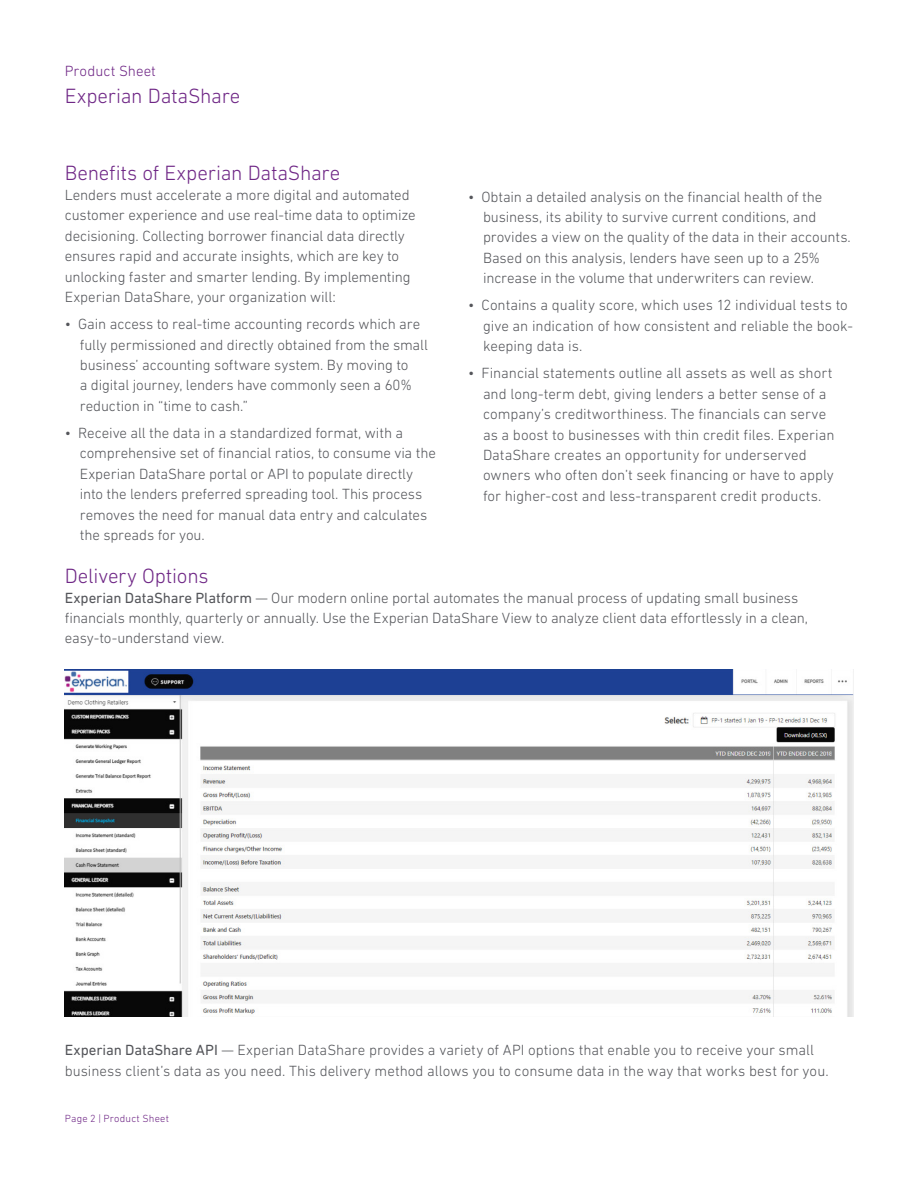
<style>
.page{position:relative;width:918px;height:1188px;background:#fff}
.page>*{position:absolute;margin:0;border:0;box-sizing:border-box;transform-origin:0 0}
.Headline_14_16{font:300 21px "DIN Next W1 G";letter-spacing:-.01em;color:#6f2786}
.Bullet{font:300 15px/20.4px "DIN Next W1 G";letter-spacing:-.005em;color:#54555a}
.t1{font:300 15px "DIN Next W1 G";letter-spacing:.005em;color:#6f2786}
.t2{font:300 10.5px "DIN Next W1 G";letter-spacing:.02em;color:#6f2786}
.s1{font-weight:400}
</style>
<div class="page">
<img style="left:65px;top:670px;width:788px;height:347px">
<p class="t1" style="left:65px;top:62px;width:93px">Product Sheet</p>
<h1 class="Headline_14_16" style="left:65px;top:83px;width:177px">Experian DataShare</h1>
<p class="Headline_14_16" style="left:65px;top:160px;width:277px">Benefits of Experian DataShare</p>
<p class="Bullet" style="left:65px;top:185px;width:352px">Lenders must accelerate a more digital and automated customer experience and use real-time data to optimize decisioning. Collecting borrower financial data directly ensures rapid and accurate insights, which are key to unlocking faster and smarter lending. By implementing Experian DataShare, your organization will:</p>
<p class="Bullet" style="left:80px;top:314px;width:350px;text-indent:-15px">• Gain access to real-time accounting records which are fully permissioned and directly obtained from the small business’ accounting software system. By moving to<br>a digital journey, lenders have commonly seen a 60% reduction in “time to cash.”</p>
<p class="Bullet" style="left:80px;top:422px;width:358px;text-indent:-15px">• Receive all the data in a standardized format, with a comprehensive set of financial ratios, to consume via the Experian DataShare portal or API to populate directly into the lenders preferred spreading tool. This process removes the need for manual data entry and calculates the spreads for you.</p>
<p class="Bullet" style="left:483px;top:186px;width:369px;text-indent:-15px">• Obtain a detailed analysis on the financial health of the business, its ability to survive current conditions, and provides a view on the quality of the data in their accounts.<br>Based on this analysis, lenders have seen up to a 25% increase in the volume that underwriters can review.</p>
<p class="Bullet" style="left:483px;top:295px;width:372px;text-indent:-15px">• Contains a quality score, which uses 12 individual tests to give an indication of how consistent and reliable the book&shy;keeping data is.</p>
<p class="Bullet" style="left:483px;top:363px;width:353px;text-indent:-15px">• Financial statements outline all assets as well as short and long-term debt, giving lenders a better sense of a company’s creditworthiness. The financials can serve as a boost to businesses with thin credit files. Experian DataShare creates an opportunity for underserved owners who often don’t seek financing or have to apply for higher-cost and less-transparent credit products.</p>
<p class="Headline_14_16" style="left:65px;top:564px;width:145px">Delivery Options</p>
<p class="Bullet" style="left:65px;top:587px;width:745px;line-height:20px"><span class="s1">Experian DataShare Platform</span> — Our modern online portal automates the manual process of updating small business financials monthly, quarterly or annually. Use the Experian DataShare View to analyze client data effortlessly in a clean, easy-to-understand view.</p>
<p class="Bullet" style="left:65px;top:1039px;width:765px;line-height:21px"><span class="s1">Experian DataShare API</span> — Experian DataShare provides a variety of API options that enable you to receive your small business client’s data as you need. This delivery method allows you to consume data in the way that works best for you.</p>
<p class="t2" style="left:65px;top:1112px;width:106px">Page 2 | Product Sheet</p>
</div>
